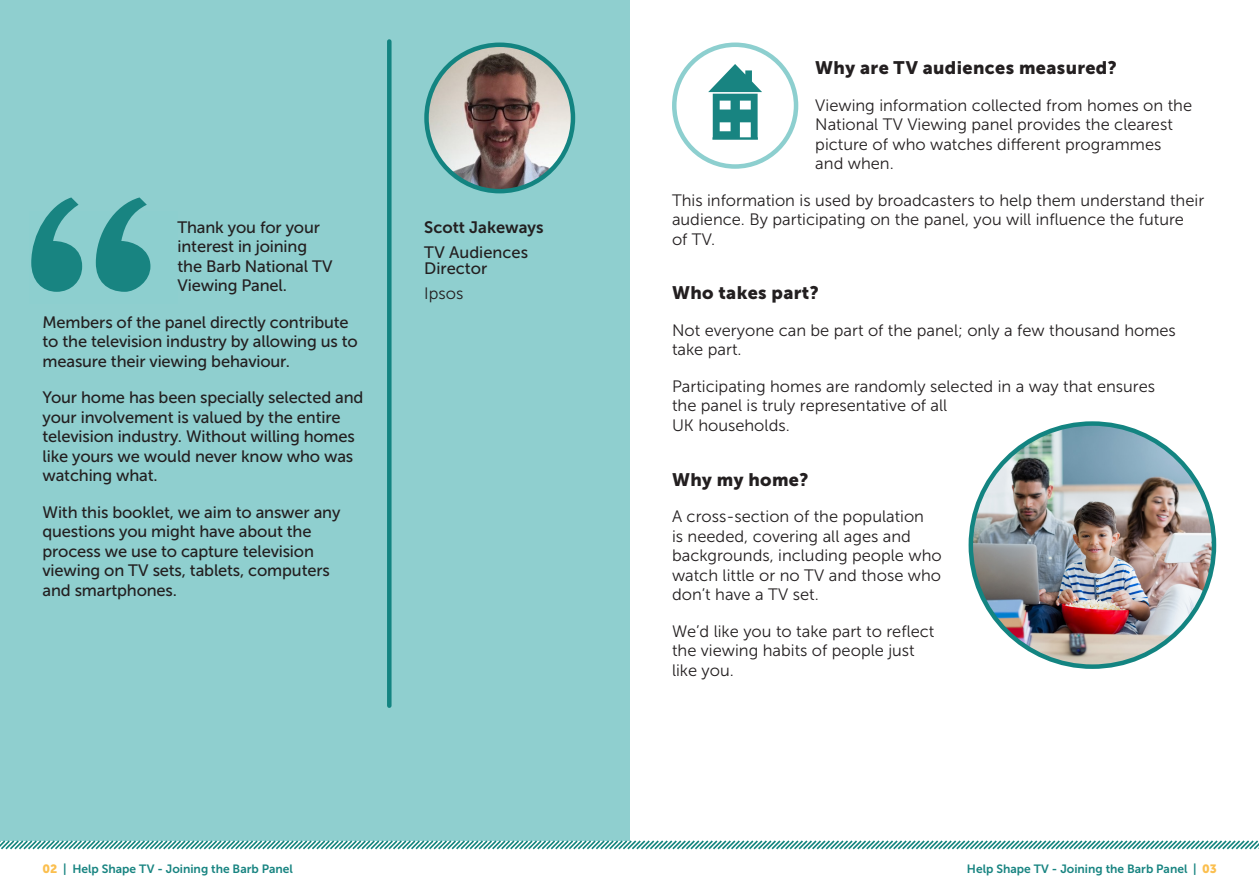
<style>
.page{position:relative;width:1259px;height:893px;background:#fff}
.page>*{position:absolute;margin:0;border:0;box-sizing:border-box;transform-origin:0 0}
.Body_Text_Headings_0{font:18px "Museo Sans 900";letter-spacing:.02em;color:#231f20}
.Body_Text_01__Black{font:16.5px/19.5px "Museo Sans 500";letter-spacing:-.01em;color:#231f20}
.Body_Text_01__Black-2{font:16.5px/19.5px "Museo Sans 300";color:#231f20}
.Body_Text_Headings_0-2{font:16.5px/19.5px "Museo Sans 300";color:#231f20}
.Body_Text_01__White{font:16.5px/16.5px "Museo Sans 500";color:#231f20}
.Body_Text_01__White-2{font:16.5px "Museo Sans 700";color:#231f20}
.Body_Text_01__White-3{font:16.5px "Museo Sans 300";color:#231f20}
.t1{font:12px "Museo Sans 700";color:#188481}
.s1{font-family:"Museo Sans 900";color:#fbbf4f}
</style>
<div class="page">
<div style="left:0;top:0;width:629px;height:840px;background:#8fcfcf"></div>
<hr style="left:387px;top:41px;width:4px;height:665px;background:#138481">
<img style="left:426px;top:45px;width:147px;height:146px;border-radius:73px">
<div style="left:424px;top:43px;width:151px;height:150px;border:4px solid #138481;border-radius:50%"></div>
<svg style="left:96px;top:197px;width:54px;height:95px"></svg>
<svg style="left:31px;top:197px;width:51px;height:95px"></svg>
<div style="left:672px;top:43px;width:126px;height:126px;border:4px solid #8dcfcf;border-radius:50%"></div>
<svg style="left:708px;top:64px;width:54px;height:76px"></svg>
<img style="left:973px;top:424px;width:241px;height:243px">
<svg style="left:0;top:839px;width:1259px;height:11px"></svg>
<p class="Body_Text_01__Black" style="left:177px;top:218px;width:156px">Thank you for your interest in joining the Barb National TV<br>Viewing Panel.</p>
<p class="Body_Text_01__Black" style="left:43px;top:313px;width:317px">Members of the panel directly contribute to the television industry by allowing us to measure their viewing behaviour.</p>
<p class="Body_Text_01__Black" style="left:43px;top:388px;width:322px">Your home has been specially selected and your involvement is valued by the entire television industry. Without willing homes like yours we would never know who was watching what.</p>
<p class="Body_Text_01__Black" style="left:43px;top:503px;width:299px">With this booklet, we aim to answer any questions you might have about the process we use to capture television viewing on TV sets, tablets, computers and smartphones.</p>
<p class="Body_Text_01__White-2" style="left:424px;top:218px;width:121px">Scott Jakeways</p>
<p class="Body_Text_01__White" style="left:424px;top:244px;width:105px">TV Audiences<br>Director</p>
<p class="Body_Text_01__White-3" style="left:424px;top:284px;width:41px">Ipsos</p>
<p class="Body_Text_Headings_0" style="left:815px;top:58px;width:303px">Why are TV audiences measured?</p>
<p class="Body_Text_01__Black-2" style="left:815px;top:95px;width:378px">Viewing information collected from homes on the National TV Viewing panel provides the clearest picture of who watches different programmes and when.</p>
<p class="Body_Text_01__Black-2" style="left:672px;top:190px;width:534px">This information is used by broadcasters to help them understand their audience. By participating on the panel, you will influence the future<br>of TV.</p>
<p class="Body_Text_Headings_0" style="left:672px;top:283px;width:148px">Who takes part?</p>
<p class="Body_Text_Headings_0-2" style="left:672px;top:321px;width:505px">Not everyone can be part of the panel; only a few thousand homes take part.</p>
<p class="Body_Text_01__Black-2" style="left:672px;top:377px;width:485px">Participating homes are randomly selected in a way that ensures the panel is truly representative of all<br>UK households.</p>
<p class="Body_Text_Headings_0" style="left:672px;top:469px;width:138px">Why my home?</p>
<p class="Body_Text_Headings_0-2" style="left:672px;top:507px;width:271px">A cross-section of the population<br>is needed, covering all ages and backgrounds, including people who watch little or no TV and those who don’t have a TV set.</p>
<p class="Body_Text_01__Black-2" style="left:672px;top:621px;width:264px">We’d like you to take part to reflect the viewing habits of people just like you.</p>
<p class="t1" style="left:43px;top:862px;width:252px"><span class="s1">02</span> | Help Shape TV - Joining the Barb Panel</p>
<p class="t1" style="left:967px;top:862px;width:251px">Help Shape TV - Joining the Barb Panel | <span class="s1">03</span></p>
</div>
